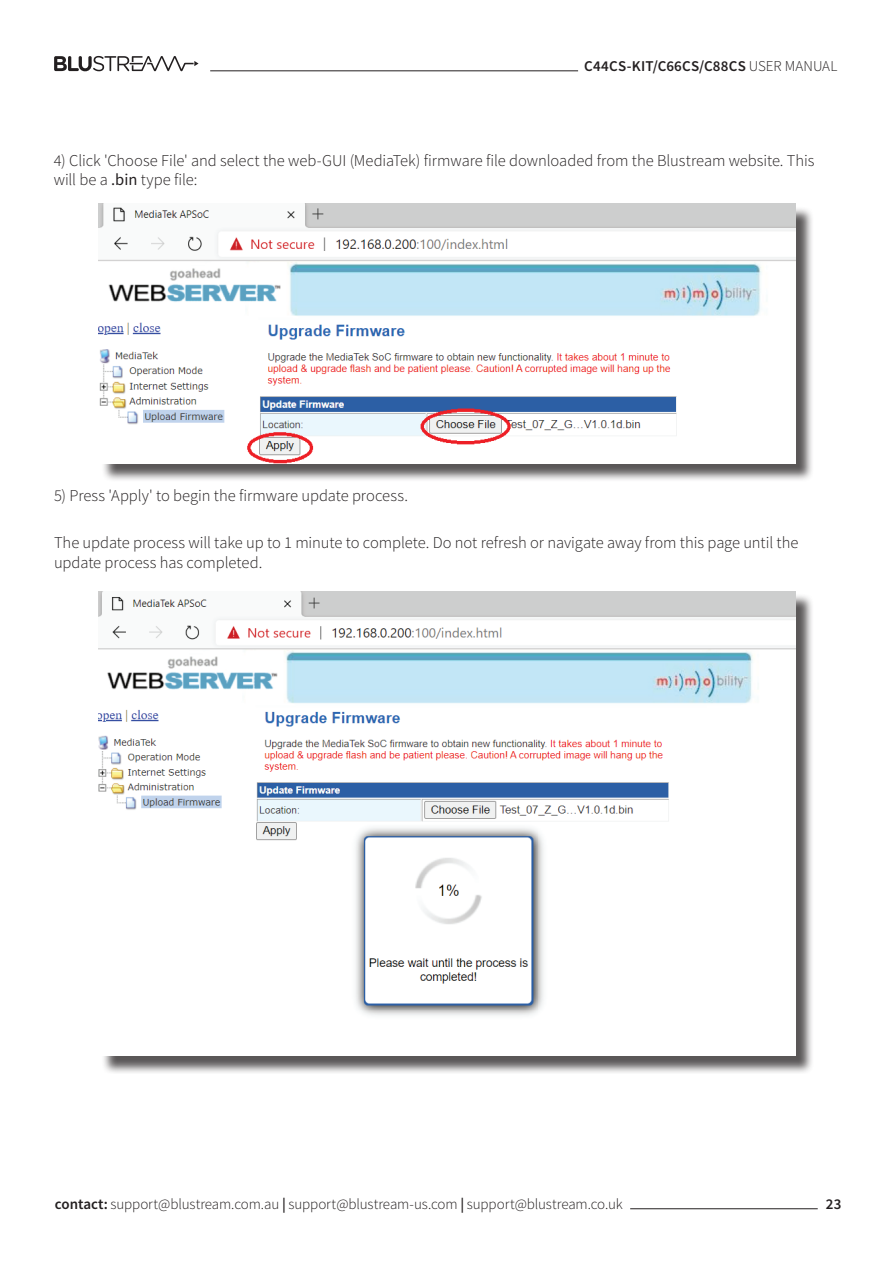
<style>
.page{position:relative;width:893px;height:1263px;background:#fff}
.page>*{position:absolute;margin:0;border:0;box-sizing:border-box;transform-origin:0 0}
.t1{font:300 16.5px/19.5px "Source Sans Pro";letter-spacing:-.005em;color:#231f20}
.t2{font:300 15px "Source Sans Pro";letter-spacing:-.01em;color:#231f20}
.t3{font:600 15px "Source Sans Pro";letter-spacing:.015em;color:#231f20}
.s1{font-weight:300}
.s2{font-weight:400}
.s3{font-weight:600}
</style>
<div class="page">
<svg style="left:54px;top:56px;width:145px;height:16px"></svg>
<hr style="left:210px;top:71px;width:368px;height:1px;background:#231f20">
<hr style="left:630px;top:1208px;width:188px;height:1px;background:#231f20">
<div style="left:101px;top:206px;width:713px;height:276px;background:#231f20;opacity:.75"></div>
<img style="left:99px;top:204px;width:696px;height:259px">
<div style="left:101px;top:593px;width:713px;height:481px;background:#231f20;opacity:.75"></div>
<img style="left:99px;top:591px;width:697px;height:465px">
<p class="t3" style="left:584px;top:56px;width:255px">C44CS-KIT/C66CS/C88CS <span class="s1">USER MANUAL</span></p>
<p class="t1" style="left:54px;top:150px;width:762px">4) Click 'Choose File' and select the web-GUI (MediaTek) firmware file downloaded from the Blustream website. This will be a <span class="s2">.bin</span> type file:</p>
<p class="t1" style="left:54px;top:485px;width:355px">5) Press 'Apply' to begin the firmware update process.</p>
<p class="t1" style="left:54px;top:533px;width:746px">The update process will take up to 1 minute to complete. Do not refresh or navigate away from this page until the update process has completed.</p>
<p class="t2" style="left:55px;top:1195px;width:569px"><span class="s3">contact:</span> support@blustream.com.au <span class="s3">|</span> support@blustream-us.com <span class="s3">|</span> support@blustream.co.uk</p>
<p class="t3" style="left:826px;top:1194px;width:17px">23</p>
</div>
